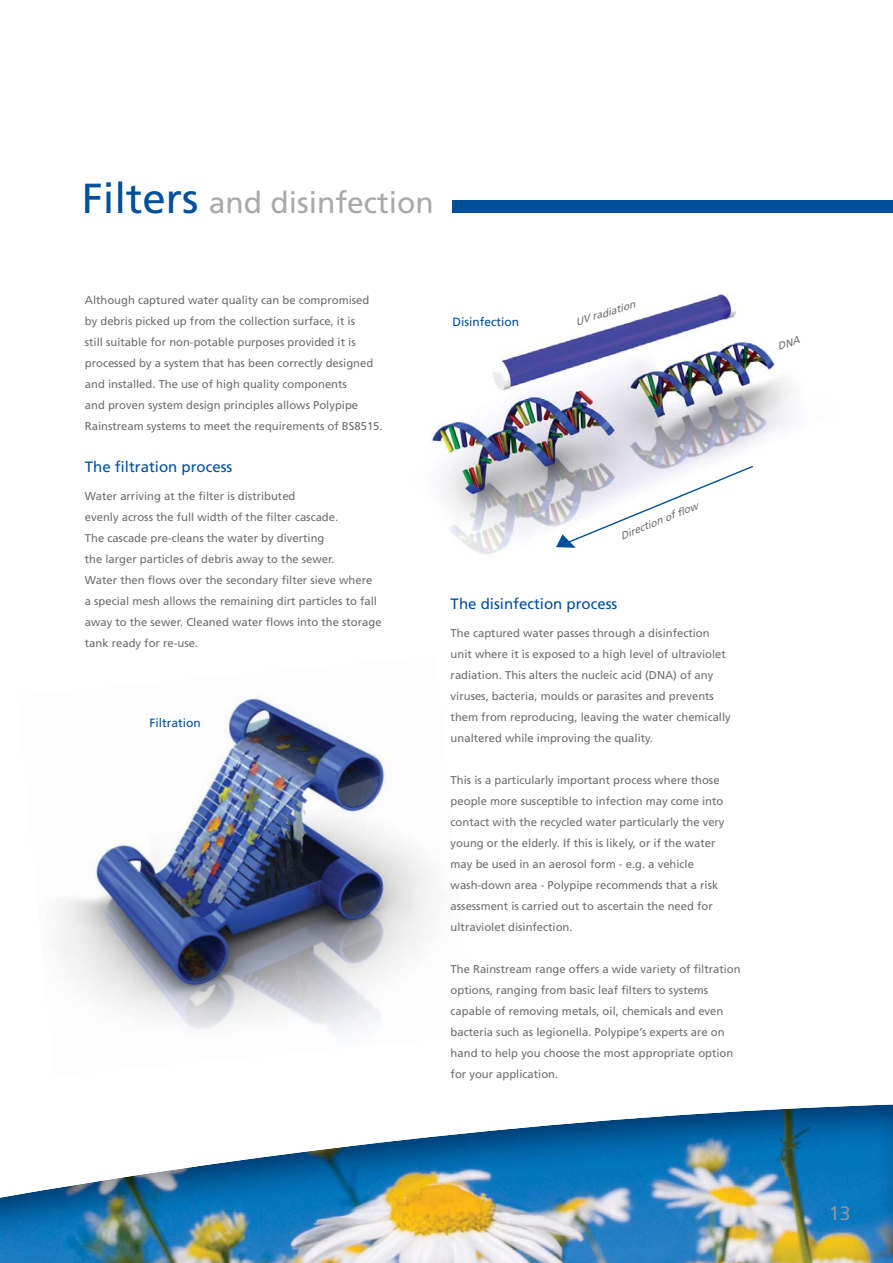
<style>
.page{position:relative;width:893px;height:1263px;background:#fff}
.page>*{position:absolute;margin:0;border:0;box-sizing:border-box;transform-origin:0 0}
.t1{font:30px "Frutiger";color:#a7a9ac}
.t2{font:19.5px "Frutiger";color:#939598}
.t3{font:15px "Frutiger";color:#004f9b}
.t4{font:12px "Frutiger";color:#004f9b}
.t5{font:11.25px/21px "Frutiger";color:#6d6e70}
.t6{font:italic 10.35px "Frutiger";color:#6d6e70}
.s1{font-size:42px;color:#004f9b}
</style>
<div class="page">
<img style="left:59px;top:696px;width:372px;height:339px">
<img style="left:0;top:1104px;width:892px;height:159px">
<div style="left:452px;top:200px;width:440px;height:13px;background:#004f9b"></div>
<img style="left:430px;top:293px;width:364px;height:262px">
<svg style="left:556px;top:466px;width:197px;height:82px"></svg>
<svg style="left:779px;top:335px;width:15px;height:15px"></svg>
<h1 class="t1" style="left:82px;top:190px;width:353px"><span class="s1">Filters</span> and disinfection</h1>
<p class="t5" style="left:85px;top:290px;width:299px">Although captured water quality can be compromised by debris picked up from the collection surface, it is<br>still suitable for non-potable purposes provided it is processed by a system that has been correctly designed and installed. The use of high quality components<br>and proven system design principles allows Polypipe Rainstream systems to meet the requirements of BS8515.</p>
<h3 class="t3" style="left:85px;top:461px;width:149px">The filtration process</h3>
<p class="t5" style="left:85px;top:487px;width:298px">Water arriving at the filter is distributed<br>evenly across the full width of the filter cascade.<br>The cascade pre-cleans the water by diverting<br>the larger particles of debris away to the sewer.<br>Water then flows over the secondary filter sieve where<br>a special mesh allows the remaining dirt particles to fall away to the sewer. Cleaned water flows into the storage tank ready for re-use.</p>
<p class="t4" style="left:149px;top:718px;width:53px">Filtration</p>
<p class="t4" style="left:452px;top:317px;width:68px">Disinfection</p>
<p class="t6" style="left:574px;top:318px;width:63px;rotate:-17deg">UV radiation</p>
<p class="t6" style="left:619px;top:532px;width:84px;rotate:-22deg">Direction of fl ow</p>
<h3 class="t3" style="left:450px;top:598px;width:168px">The disinfection process</h3>
<p class="t5" style="left:450px;top:624px;width:282px">The captured water passes through a disinfection unit where it is exposed to a high level of ultraviolet radiation. This alters the nucleic acid (DNA) of any viruses, bacteria, moulds or parasites and prevents them from reproducing, leaving the water chemically unaltered while improving the quality.</p>
<p class="t5" style="left:450px;top:771px;width:275px">This is a particularly important process where those people more susceptible to infection may come into contact with the recycled water particularly the very young or the elderly. If this is likely, or if the water may be used in an aerosol form - e.g. a vehicle wash-down area - Polypipe recommends that a risk assessment is carried out to ascertain the need for ultraviolet disinfection.</p>
<p class="t5" style="left:450px;top:960px;width:291px">The Rainstream range offers a wide variety of filtration options, ranging from basic leaf filters to systems capable of removing metals, oil, chemicals and even bacteria such as legionella. Polypipe’s experts are on hand to help you choose the most appropriate option for your application.</p>
<h2 class="t2" style="left:829px;top:1205px;width:23px">13</h2>
</div>
